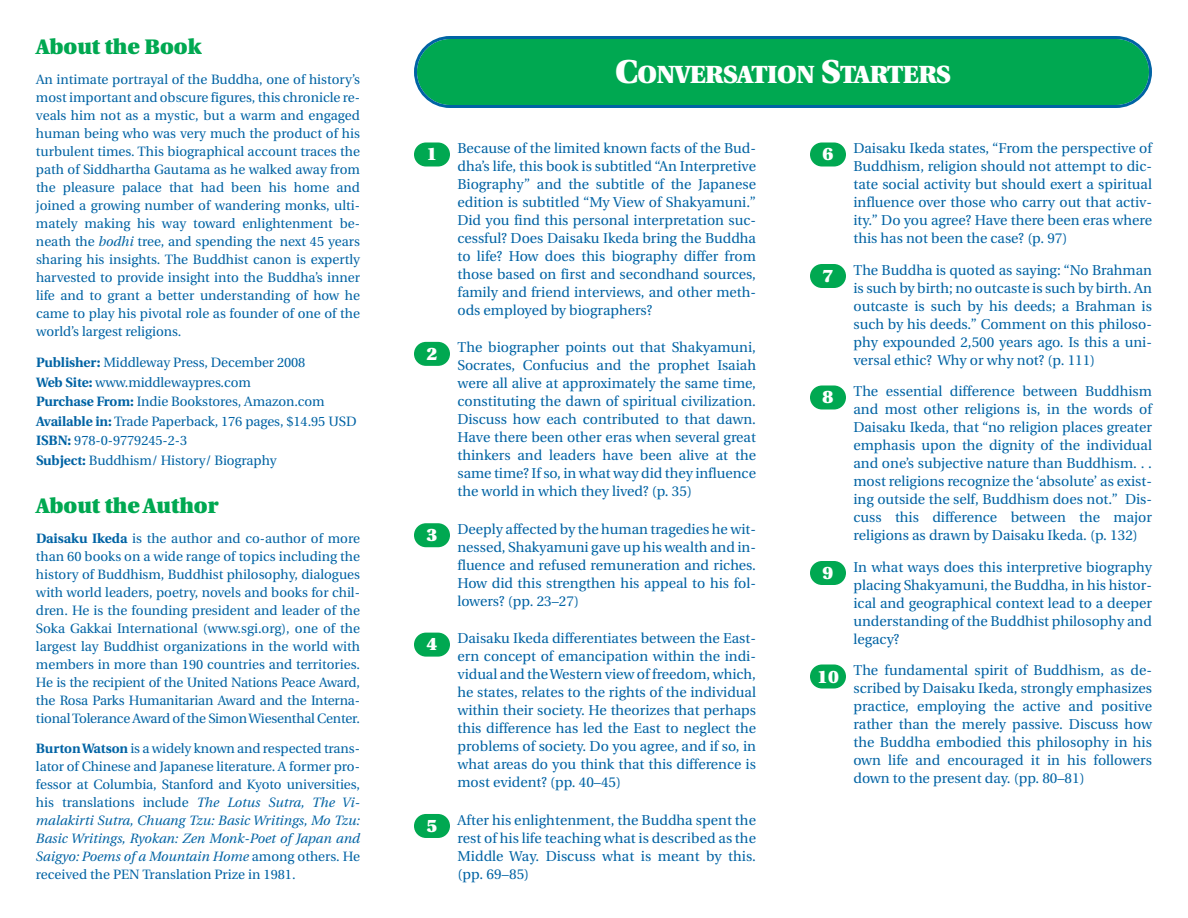
<style>
.page{position:relative;width:1188px;height:918px;background:#fff}
.page>*{position:absolute;margin:0;border:0;box-sizing:border-box;transform-origin:0 0}
.t1{font:900 24.75px "Utopia";letter-spacing:-.015em;color:#fff}
.t2{font:900 21px "Utopia";color:#00a851}
.t3{font:900 18px "Utopia";color:#fff}
.t4{font:14.25px/18px "Utopia";color:#0063a4;text-align:justify}
.t5{font:13.5px/18px "Utopia";letter-spacing:-.005em;color:#0063a4;text-align:justify}
.s1{font-style:italic}
.s2{font-weight:700}
.s3{font-size:33px}
</style>
<div class="page">
<div style="left:810px;top:142px;width:36px;height:24px;background:#00a851;border-radius:12px"></div>
<div style="left:810px;top:264px;width:36px;height:24px;background:#00a851;border-radius:12px"></div>
<div style="left:810px;top:386px;width:36px;height:24px;background:#00a851;border-radius:12px"></div>
<div style="left:810px;top:664px;width:36px;height:24px;background:#00a851;border-radius:12px"></div>
<div style="left:810px;top:561px;width:36px;height:24px;background:#00a851;border-radius:12px"></div>
<div style="left:414px;top:814px;width:36px;height:24px;background:#00a851;border-radius:12px"></div>
<div style="left:414px;top:633px;width:36px;height:24px;background:#00a851;border-radius:12px"></div>
<div style="left:414px;top:523px;width:36px;height:24px;background:#00a851;border-radius:12px"></div>
<div style="left:414px;top:342px;width:36px;height:24px;background:#00a851;border-radius:12px"></div>
<div style="left:414px;top:142px;width:36px;height:24px;background:#00a851;border-radius:12px"></div>
<svg style="left:414px;top:36px;width:738px;height:72px;background:#05a35c"></svg>
<h2 class="t2" style="left:36px;top:35px;width:167px">About the Book</h2>
<p class="t5" style="left:36px;top:71px;width:326px">An intimate portrayal of the Buddha, one of history’s most important and obscure figures, this chronicle re&shy;veals him not as a mystic, but a warm and engaged human being who was very much the product of his turbulent times. This biographical account traces the path of Siddhartha Gautama as he walked away from the pleasure palace that had been his home and joined a growing number of wandering monks, ulti&shy;mately making his way toward enlightenment be&shy;neath the <span class="s1">bodhi</span> tree, and spending the next 45 years sharing his insights. The Buddhist canon is expertly harvested to provide insight into the Buddha’s inner life and to grant a better understanding of how he came to play his pivotal role as founder of one of the world’s largest religions.</p>
<p class="t5" style="left:36px;top:353px;width:322px;line-height:19.5px;text-align:left"><span class="s2">Publisher:</span> Middleway Press, December 2008<br><span class="s2">Web Site:</span> www.middlewaypres.com<br><span class="s2">Purchase From:</span> Indie Bookstores, Amazon.com <span class="s2">Available in:</span> Trade Paperback, 176 pages, $14.95 USD <span class="s2">ISBN:</span> 978-0-9779245-2-3<br><span class="s2">Subject:</span> Buddhism/ History/ Biography</p>
<h2 class="t2" style="left:36px;top:494px;width:184px">About theAuthor</h2>
<p class="t5" style="left:36px;top:529px;width:326px"><span class="s2">Daisaku Ikeda</span> is the author and co-author of more than 60 books on a wide range of topics including the history of Buddhism, Buddhist philosophy, dialogues with world leaders, poetry, novels and books for chil&shy;dren. He is the founding president and leader of the Soka Gakkai International (www.sgi.org), one of the largest lay Buddhist organizations in the world with members in more than 190 countries and territories.<br>He is the recipient of the United Nations Peace Award, the Rosa Parks Humanitarian Award and the Interna&shy;tionalTolerance Award of the SimonWiesenthal Center.</p>
<p class="t5" style="left:36px;top:739px;width:326px"><span class="s2">BurtonWatson</span> is a widely known and respected trans&shy;lator of Chinese and Japanese literature. A former pro&shy;fessor at Columbia, Stanford and Kyoto universities, his translations include <span class="s1">The Lotus Sutra, The Vi&shy;malakirti Sutra, Chuang Tzu: Basic Writings, Mo Tzu:<br>Basic Writings, Ryokan: Zen Monk-Poet of Japan and Saigyo: Poems of a Mountain Home</span> among others. He received the PEN Translation Prize in 1981.</p>
<h1 class="t1" style="left:615px;top:60px;width:337px"><span class="s3">C</span>ONVERSATION <span class="s3">S</span>TARTERS</h1>
<p class="t3" style="left:427px;top:144px;width:12px">1</p>
<p class="t3" style="left:427px;top:343px;width:12px">2</p>
<p class="t3" style="left:427px;top:524px;width:12px">3</p>
<p class="t3" style="left:427px;top:634px;width:12px">4</p>
<p class="t3" style="left:427px;top:815px;width:12px">5</p>
<p class="t4" style="left:458px;top:140px;width:300px">Because of the limited known facts of the Bud&shy;dha’s life, this book is subtitled “An Interpretive Biography” and the subtitle of the Japanese edition is subtitled “My View of Shakyamuni.” Did you find this personal interpretation suc&shy;cessful? Does Daisaku Ikeda bring the Buddha to life? How does this biography differ from those based on first and secondhand sources, family and friend interviews, and other meth&shy;ods employed by biographers?</p>
<p class="t4" style="left:458px;top:339px;width:300px">The biographer points out that Shakyamuni, Socrates, Confucius and the prophet Isaiah were all alive at approximately the same time, constituting the dawn of spiritual civilization.<br>Discuss how each contributed to that dawn.<br>Have there been other eras when several great thinkers and leaders have been alive at the same time? If so, in what way did they influence the world in which they lived? (p. 35)</p>
<p class="t4" style="left:458px;top:520px;width:300px">Deeply affected by the human tragedies he wit&shy;nessed, Shakyamuni gave up his wealth and in&shy;fluence and refused remuneration and riches.<br>How did this strengthen his appeal to his fol&shy;lowers? (pp. 23–27)</p>
<p class="t4" style="left:458px;top:630px;width:300px">Daisaku Ikeda differentiates between the East&shy;ern concept of emancipation within the indi&shy;vidual and theWestern view of freedom, which, he states, relates to the rights of the individual within their society. He theorizes that perhaps this difference has led the East to neglect the problems of society. Do you agree, and if so, in what areas do you think that this difference is most evident? (pp. 40–45)</p>
<p class="t4" style="left:458px;top:811px;width:300px">After his enlightenment, the Buddha spent the rest of his life teaching what is described as the Middle Way. Discuss what is meant by this. (pp. 69–85)</p>
<p class="t3" style="left:823px;top:144px;width:12px">6</p>
<p class="t3" style="left:823px;top:265px;width:12px">7</p>
<p class="t3" style="left:823px;top:387px;width:12px">8</p>
<p class="t3" style="left:823px;top:562px;width:12px">9</p>
<p class="t3" style="left:817px;top:666px;width:23px">10</p>
<p class="t4" style="left:853px;top:140px;width:300px">Daisaku Ikeda states, “From the perspective of Buddhism, religion should not attempt to dic&shy;tate social activity but should exert a spiritual influence over those who carry out that activ&shy;ity.” Do you agree? Have there been eras where this has not been the case? (p. 97)</p>
<p class="t4" style="left:853px;top:261px;width:300px">The Buddha is quoted as saying: “No Brahman is such by birth; no outcaste is such by birth. An outcaste is such by his deeds; a Brahman is such by his deeds.” Comment on this philoso&shy;phy expounded 2,500 years ago. Is this a uni&shy;versal ethic? Why or why not? (p. 111)</p>
<p class="t4" style="left:853px;top:383px;width:300px">The essential difference between Buddhism and most other religions is, in the words of Daisaku Ikeda, that “no religion places greater emphasis upon the dignity of the individual and one’s subjective nature than Buddhism. . . most religions recognize the ‘absolute’ as exist&shy;ing outside the self, Buddhism does not.” Dis&shy;cuss this difference between the major religions as drawn by Daisaku Ikeda. (p. 132)</p>
<p class="t4" style="left:853px;top:558px;width:300px">In what ways does this interpretive biography placing Shakyamuni, the Buddha, in his histor&shy;ical and geographical context lead to a deeper understanding of the Buddhist philosophy and legacy?</p>
<p class="t4" style="left:853px;top:662px;width:300px">The fundamental spirit of Buddhism, as de&shy;scribed by Daisaku Ikeda, strongly emphasizes practice, employing the active and positive rather than the merely passive. Discuss how the Buddha embodied this philosophy in his own life and encouraged it in his followers down to the present day. (pp. 80–81)</p>
</div>
